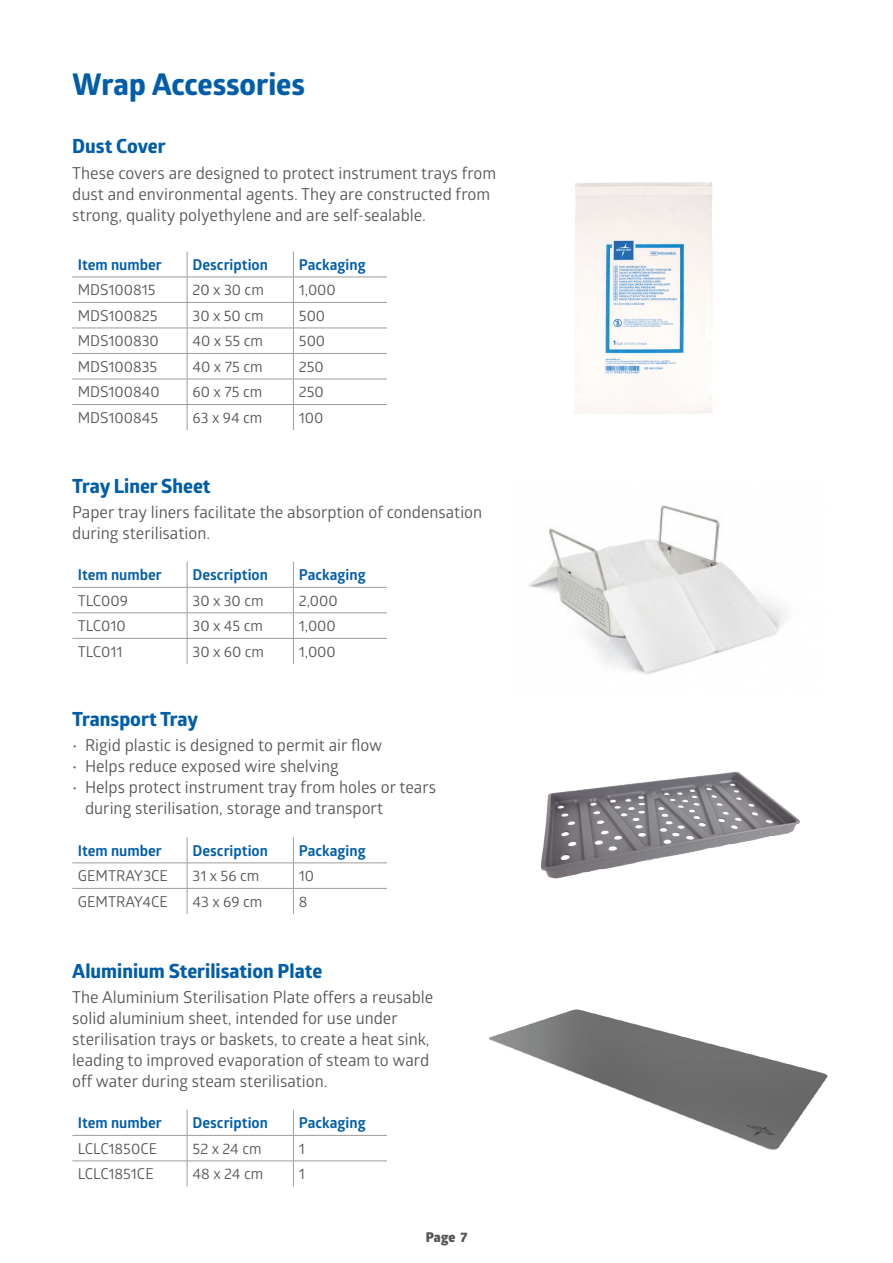
<style>
.page{position:relative;width:893px;height:1263px;background:#fff}
.page>*{position:absolute;margin:0;border:0;box-sizing:border-box;transform-origin:0 0}
.t1{font:700 30px "Globerx";color:#005da9}
.t2{font:700 19.5px "Globerx";color:#005da9}
.t3{font:16.5px/21px "Glober";color:#575756}
.t4{font:15px "Glober";color:#575756}
.t5{font:700 15px "Glober";color:#005da9}
.t6{font:800 13.5px "Glober";color:#575756}
</style>
<div class="page">
<hr style="left:72px;top:277px;width:115px;height:1px;background:#9d9d9d">
<hr style="left:187px;top:277px;width:106px;height:1px;background:#9d9d9d">
<hr style="left:293px;top:277px;width:94px;height:1px;background:#9d9d9d">
<hr style="left:72px;top:302px;width:115px;height:1px;background:#9d9d9d">
<hr style="left:187px;top:302px;width:106px;height:1px;background:#9d9d9d">
<hr style="left:293px;top:302px;width:94px;height:1px;background:#9d9d9d">
<hr style="left:72px;top:328px;width:115px;height:1px;background:#9d9d9d">
<hr style="left:187px;top:328px;width:106px;height:1px;background:#9d9d9d">
<hr style="left:293px;top:328px;width:94px;height:1px;background:#9d9d9d">
<hr style="left:72px;top:353px;width:115px;height:1px;background:#9d9d9d">
<hr style="left:187px;top:353px;width:106px;height:1px;background:#9d9d9d">
<hr style="left:293px;top:353px;width:94px;height:1px;background:#9d9d9d">
<hr style="left:72px;top:379px;width:115px;height:1px;background:#9d9d9d">
<hr style="left:187px;top:379px;width:106px;height:1px;background:#9d9d9d">
<hr style="left:293px;top:379px;width:94px;height:1px;background:#9d9d9d">
<hr style="left:72px;top:404px;width:115px;height:1px;background:#9d9d9d">
<hr style="left:187px;top:404px;width:106px;height:1px;background:#9d9d9d">
<svg style="left:187px;top:251px;width:1px;height:179px"></svg>
<hr style="left:293px;top:404px;width:94px;height:1px;background:#9d9d9d">
<svg style="left:293px;top:251px;width:1px;height:179px"></svg>
<hr style="left:72px;top:587px;width:115px;height:1px;background:#9d9d9d">
<hr style="left:187px;top:587px;width:106px;height:1px;background:#9d9d9d">
<hr style="left:293px;top:587px;width:94px;height:1px;background:#9d9d9d">
<hr style="left:72px;top:613px;width:115px;height:1px;background:#9d9d9d">
<hr style="left:187px;top:613px;width:106px;height:1px;background:#9d9d9d">
<hr style="left:293px;top:613px;width:94px;height:1px;background:#9d9d9d">
<hr style="left:72px;top:638px;width:115px;height:1px;background:#9d9d9d">
<hr style="left:187px;top:638px;width:106px;height:1px;background:#9d9d9d">
<svg style="left:187px;top:562px;width:1px;height:102px"></svg>
<hr style="left:293px;top:638px;width:94px;height:1px;background:#9d9d9d">
<svg style="left:293px;top:562px;width:1px;height:102px"></svg>
<hr style="left:72px;top:863px;width:115px;height:1px;background:#9d9d9d">
<hr style="left:187px;top:863px;width:106px;height:1px;background:#9d9d9d">
<hr style="left:293px;top:863px;width:94px;height:1px;background:#9d9d9d">
<hr style="left:72px;top:888px;width:115px;height:1px;background:#9d9d9d">
<hr style="left:187px;top:888px;width:106px;height:1px;background:#9d9d9d">
<svg style="left:187px;top:837px;width:1px;height:77px"></svg>
<hr style="left:293px;top:888px;width:94px;height:1px;background:#9d9d9d">
<svg style="left:293px;top:837px;width:1px;height:77px"></svg>
<hr style="left:72px;top:1135px;width:115px;height:1px;background:#9d9d9d">
<hr style="left:187px;top:1135px;width:106px;height:1px;background:#9d9d9d">
<hr style="left:293px;top:1135px;width:94px;height:1px;background:#9d9d9d">
<hr style="left:72px;top:1160px;width:115px;height:1px;background:#9d9d9d">
<hr style="left:187px;top:1160px;width:106px;height:1px;background:#9d9d9d">
<svg style="left:187px;top:1110px;width:1px;height:76px"></svg>
<hr style="left:293px;top:1160px;width:94px;height:1px;background:#9d9d9d">
<svg style="left:293px;top:1110px;width:1px;height:76px"></svg>
<img style="left:575px;top:182px;width:138px;height:232px">
<img style="left:529px;top:505px;width:258px;height:170px">
<img style="left:541px;top:772px;width:259px;height:107px">
<img style="left:488px;top:1009px;width:340px;height:142px">
<p class="t1" style="left:72px;top:62px;width:234px">Wrap Accessories</p>
<p class="t2" style="left:72px;top:132px;width:95px">Dust Cover</p>
<p class="t3" style="left:72px;top:162px;width:425px">These covers are designed to protect instrument trays from dust and environmental agents. They are constructed from strong, quality polyethylene and are self-sealable.</p>
<p class="t5" style="left:78px;top:254px;width:86px">Item number</p>
<p class="t5" style="left:193px;top:254px;width:77px">Description</p>
<p class="t5" style="left:299px;top:254px;width:68px">Packaging</p>
<p class="t4" style="left:78px;top:279px;width:79px">MDS100815</p>
<p class="t4" style="left:193px;top:279px;width:73px">20 x 30 cm</p>
<p class="t4" style="left:299px;top:279px;width:38px">1,000</p>
<p class="t4" style="left:78px;top:305px;width:81px">MDS100825</p>
<p class="t4" style="left:193px;top:305px;width:73px">30 x 50 cm</p>
<p class="t4" style="left:299px;top:305px;width:28px">500</p>
<p class="t4" style="left:78px;top:330px;width:83px">MDS100830</p>
<p class="t4" style="left:193px;top:330px;width:72px">40 x 55 cm</p>
<p class="t4" style="left:299px;top:330px;width:28px">500</p>
<p class="t4" style="left:78px;top:356px;width:81px">MDS100835</p>
<p class="t4" style="left:193px;top:356px;width:72px">40 x 75 cm</p>
<p class="t4" style="left:299px;top:356px;width:27px">250</p>
<p class="t4" style="left:78px;top:382px;width:83px">MDS100840</p>
<p class="t4" style="left:193px;top:382px;width:71px">60 x 75 cm</p>
<p class="t4" style="left:299px;top:382px;width:27px">250</p>
<p class="t4" style="left:78px;top:407px;width:82px">MDS100845</p>
<p class="t4" style="left:193px;top:407px;width:71px">63 x 94 cm</p>
<p class="t4" style="left:299px;top:407px;width:26px">100</p>
<p class="t2" style="left:72px;top:472px;width:140px">Tray Liner Sheet</p>
<p class="t3" style="left:72px;top:501px;width:411px">Paper tray liners facilitate the absorption of condensation during sterilisation.</p>
<p class="t5" style="left:78px;top:564px;width:86px">Item number</p>
<p class="t5" style="left:193px;top:564px;width:77px">Description</p>
<p class="t5" style="left:299px;top:564px;width:68px">Packaging</p>
<p class="t4" style="left:78px;top:590px;width:52px">TLC009</p>
<p class="t4" style="left:193px;top:590px;width:73px">30 x 30 cm</p>
<p class="t4" style="left:299px;top:590px;width:40px">2,000</p>
<p class="t4" style="left:78px;top:615px;width:50px">TLC010</p>
<p class="t4" style="left:193px;top:615px;width:72px">30 x 45 cm</p>
<p class="t4" style="left:299px;top:615px;width:38px">1,000</p>
<p class="t4" style="left:78px;top:641px;width:46px">TLC011</p>
<p class="t4" style="left:193px;top:641px;width:73px">30 x 60 cm</p>
<p class="t4" style="left:299px;top:641px;width:38px">1,000</p>
<p class="t2" style="left:72px;top:705px;width:127px">Transport Tray</p>
<p class="t3" style="left:72px;top:734px;width:312px">• Rigid plastic is designed to permit air flow</p>
<p class="t3" style="left:72px;top:755px;width:268px">• Helps reduce exposed wire shelving</p>
<p class="t3" style="left:85px;top:776px;width:353px;text-indent:-13px">• Helps protect instrument tray from holes or tears during sterilisation, storage and transport</p>
<p class="t5" style="left:78px;top:840px;width:86px">Item number</p>
<p class="t5" style="left:193px;top:840px;width:77px">Description</p>
<p class="t5" style="left:299px;top:840px;width:68px">Packaging</p>
<p class="t4" style="left:78px;top:865px;width:92px">GEMTRAY3CE</p>
<p class="t4" style="left:193px;top:865px;width:68px">31 x 56 cm</p>
<p class="t4" style="left:299px;top:865px;width:17px">10</p>
<p class="t4" style="left:78px;top:891px;width:91px">GEMTRAY4CE</p>
<p class="t4" style="left:193px;top:891px;width:71px">43 x 69 cm</p>
<p class="t4" style="left:299px;top:891px;width:10px">8</p>
<p class="t2" style="left:72px;top:957px;width:251px">Aluminium Sterilisation Plate</p>
<p class="t3" style="left:72px;top:986px;width:363px">The Aluminium Sterilisation Plate offers a reusable solid aluminium sheet, intended for use under sterilisation trays or baskets, to create a heat sink, leading to improved evaporation of steam to ward off water during steam sterilisation.</p>
<p class="t5" style="left:78px;top:1112px;width:86px">Item number</p>
<p class="t5" style="left:193px;top:1112px;width:77px">Description</p>
<p class="t5" style="left:299px;top:1112px;width:68px">Packaging</p>
<p class="t4" style="left:78px;top:1138px;width:81px">LCLC1850CE</p>
<p class="t4" style="left:193px;top:1138px;width:71px">52 x 24 cm</p>
<p class="t4" style="left:299px;top:1138px;width:8px">1</p>
<p class="t4" style="left:78px;top:1163px;width:77px">LCLC1851CE</p>
<p class="t4" style="left:193px;top:1163px;width:72px">48 x 24 cm</p>
<p class="t4" style="left:299px;top:1163px;width:8px">1</p>
<p class="t6" style="left:426px;top:1227px;width:43px">Page 7</p>
</div>
